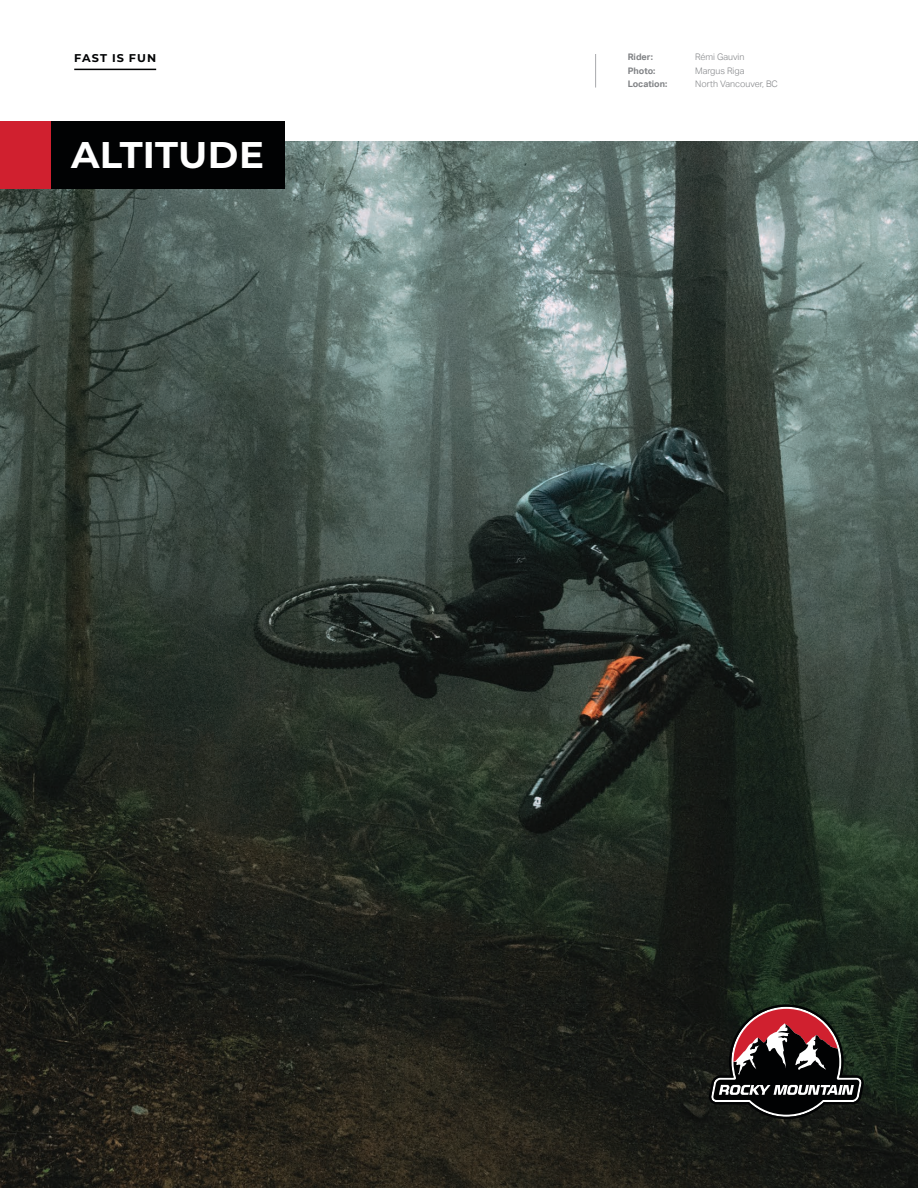
<style>
.page{position:relative;width:918px;height:1188px;background:#fff}
.page>*{position:absolute;margin:0;border:0;box-sizing:border-box;transform-origin:0 0}
.C_-_Project_Page_Hea{font:700 37.2px "Montserrat";letter-spacing:.01em;color:#fff}
.C_D_-_Underlined_Sub{font:700 11.25px "Montserrat";letter-spacing:.095em;color:#010203}
.B_E_-_Photo_Credit{font:300 9px "Aktiv Grotesk";color:#808285}
.B_E_-_Photo_Credit-2{font:700 9px "Aktiv Grotesk";color:#808285}
</style>
<div class="page">
<hr style="left:595px;top:54px;width:1px;height:34px;background:#a8a9ad">
<img style="left:0;top:142px;width:918px;height:1046px">
<svg style="left:709px;top:1004px;width:155px;height:115px;background:#473534"></svg>
<div style="left:0;top:121px;width:51px;height:67px;background:#d0202f"></div>
<hr style="left:74px;top:69px;width:82px;height:1px;background:#010203">
<div style="left:51px;top:121px;width:233px;height:67px;background:#010203"></div>
<p class="C_D_-_Underlined_Sub" style="left:74px;top:50px;width:83px">FAST IS FUN</p>
<p class="C_-_Project_Page_Hea" style="left:71px;top:128px;width:194px">ALTITUDE</p>
<p class="B_E_-_Photo_Credit-2" style="left:628px;top:52px;width:27px">Rider:</p>
<p class="B_E_-_Photo_Credit" style="left:695px;top:52px;width:51px">Rémi Gauvin</p>
<p class="B_E_-_Photo_Credit-2" style="left:628px;top:66px;width:29px">Photo:</p>
<p class="B_E_-_Photo_Credit" style="left:695px;top:66px;width:51px">Margus Riga</p>
<p class="B_E_-_Photo_Credit-2" style="left:628px;top:79px;width:41px">Location:</p>
<p class="B_E_-_Photo_Credit" style="left:695px;top:79px;width:84px">North Vancouver, BC</p>
</div>
